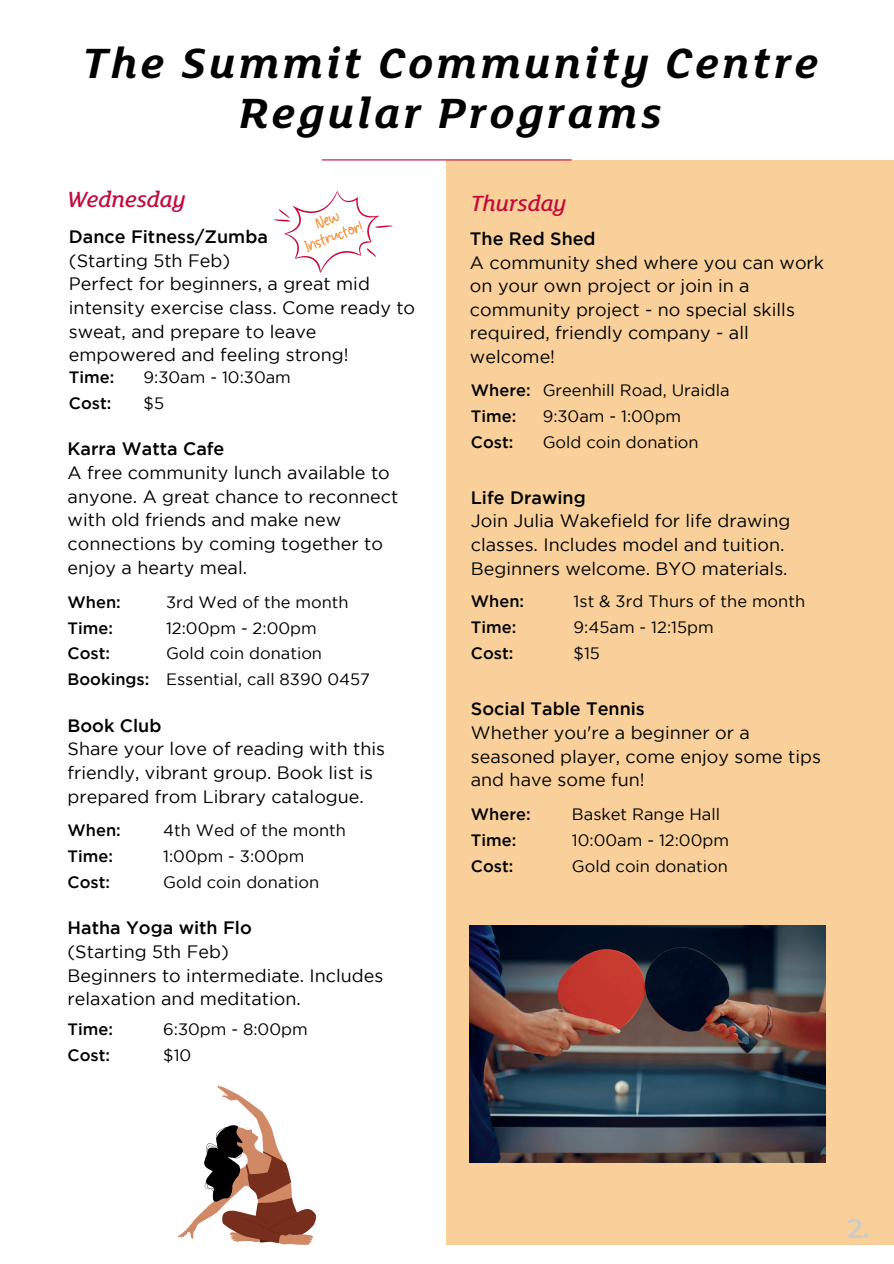
<style>
.page{position:relative;width:894px;height:1264px;background:#fff}
.page>*{position:absolute;margin:0;border:0;box-sizing:border-box;transform-origin:0 0}
.t1{font:italic 700 46.05px/49.5px "FS Lola";letter-spacing:.07em;color:#000;text-align:center}
.t2{font:600 27px "Montserrat";color:#cccbcb}
.t3{font:italic 500 24px "FS Lola";color:#c5093b}
.t4{font:18px/23.7px "Gotham";color:#000}
.t5{font:500 18px "Gotham";color:#000}
.t6{font:16.95px/18px "Jelly Cream";color:#f39135;text-align:center}
.t7{font:16.5px "Gotham";color:#000}
.t8{font:500 16.5px/25.8px "Gotham";color:#000}
</style>
<div class="page">
<div style="left:446px;top:160px;width:447px;height:1084px;background:#f9d099"></div>
<hr style="left:322px;top:159px;width:249px;height:1px;background:#c5093b">
<img style="left:469px;top:925px;width:356px;height:237px">
<svg style="left:177px;top:1085px;width:140px;height:159px"></svg>
<svg style="left:274px;top:191px;width:118px;height:82px"></svg>
<p class="t1" style="left:82px;top:42px;width:737px">The Summit Community Centre<br>Regular Programs</p>
<h3 class="t3" style="left:68px;top:189px;width:119px">Wednesday</h3>
<p class="t5" style="left:69px;top:230px;width:200px">Dance Fitness/Zumba</p>
<p class="t4" style="left:69px;top:250px;width:163px">(Starting 5th Feb)</p>
<h4 class="t4" style="left:69px;top:273px;width:347px">Perfect for beginners, a great mid intensity exercise class. Come ready to sweat, and prepare to leave empowered and feeling strong!</h4>
<p class="t6" style="left:296px;top:222px;width:61px;rotate:-20deg">New<br>Instructor!</p>
<p class="t8" style="left:69px;top:366px;width:47px">Time:<br>Cost:</p>
<p class="t7" style="left:144px;top:371px;width:149px">9:30am - 10:30am</p>
<p class="t7" style="left:144px;top:397px;width:22px">$5</p>
<p class="t5" style="left:68px;top:442px;width:158px">Karra Watta Cafe</p>
<p class="t4" style="left:68px;top:462px;width:332px">A free community lunch available to anyone. A great chance to reconnect with old friends and make new connections by coming together to enjoy a hearty meal.</p>
<p class="t7" style="left:166px;top:595px;width:184px">3rd Wed of the month</p>
<h4 class="t7" style="left:166px;top:621px;width:152px">12:00pm - 2:00pm</h4>
<p class="t7" style="left:166px;top:647px;width:157px">Gold coin donation</p>
<p class="t7" style="left:166px;top:673px;width:205px">Essential, call 8390 0457</p>
<p class="t8" style="left:68px;top:590px;width:83px">When:<br>Time:<br>Cost:<br>Bookings:</p>
<p class="t5" style="left:67px;top:718px;width:95px">Book Club</p>
<p class="t4" style="left:67px;top:738px;width:319px">Share your love of reading with this friendly, vibrant group. Book list is prepared from Library catalogue.</p>
<p class="t8" style="left:67px;top:818px;width:55px">When:<br>Time:<br>Cost:</p>
<p class="t7" style="left:163px;top:824px;width:184px">4th Wed of the month</p>
<p class="t7" style="left:163px;top:850px;width:143px">1:00pm - 3:00pm</p>
<p class="t7" style="left:163px;top:876px;width:157px">Gold coin donation</p>
<p class="t5" style="left:67px;top:921px;width:186px">Hatha Yoga with Flo</p>
<p class="t4" style="left:67px;top:941px;width:163px">(Starting 5th Feb)</p>
<p class="t4" style="left:67px;top:964px;width:317px">Beginners to intermediate. Includes relaxation and meditation.</p>
<h4 class="t7" style="left:163px;top:1022px;width:146px">6:30pm - 8:00pm</h4>
<p class="t7" style="left:163px;top:1048px;width:30px">$10</p>
<p class="t8" style="left:67px;top:1017px;width:47px">Time:<br>Cost:</p>
<h4 class="t3" style="left:470px;top:193px;width:97px">Thursday</h4>
<p class="t5" style="left:470px;top:232px;width:127px">The Red Shed</p>
<p class="t4" style="left:470px;top:251px;width:355px">A community shed where you can work on your own project or join in a community project - no special skills required, friendly company - all welcome!</p>
<p class="t8" style="left:470px;top:378px;width:61px">Where:<br>Time:<br>Cost:</p>
<p class="t7" style="left:542px;top:384px;width:188px">Greenhill Road, Uraidla</p>
<p class="t7" style="left:542px;top:409px;width:140px">9:30am - 1:00pm</p>
<p class="t7" style="left:542px;top:435px;width:157px">Gold coin donation</p>
<h4 class="t5" style="left:470px;top:490px;width:116px">Life Drawing</h4>
<p class="t4" style="left:470px;top:510px;width:321px">Join Julia Wakefield for life drawing classes. Includes model and tuition.<br>Beginners welcome. BYO materials.</p>
<p class="t8" style="left:470px;top:589px;width:55px">When:<br>Time:<br>Cost:</p>
<h3 class="t7" style="left:573px;top:595px;width:233px">1st &amp; 3rd Thurs of the month</h3>
<p class="t7" style="left:573px;top:621px;width:142px">9:45am - 12:15pm</p>
<p class="t7" style="left:573px;top:647px;width:28px">$15</p>
<p class="t5" style="left:470px;top:702px;width:175px">Social Table Tennis</p>
<p class="t4" style="left:470px;top:722px;width:351px">Whether you're a beginner or a seasoned player, come enjoy some tips and have some fun!</p>
<p class="t7" style="left:571px;top:808px;width:149px">Basket Range Hall</p>
<h4 class="t7" style="left:571px;top:833px;width:159px">10:00am - 12:00pm</h4>
<p class="t7" style="left:571px;top:859px;width:157px">Gold coin donation</p>
<p class="t8" style="left:470px;top:802px;width:61px">Where:<br>Time:<br>Cost:</p>
<h1 class="t2" style="left:846px;top:1211px;width:24px">2.</h1>
</div>
